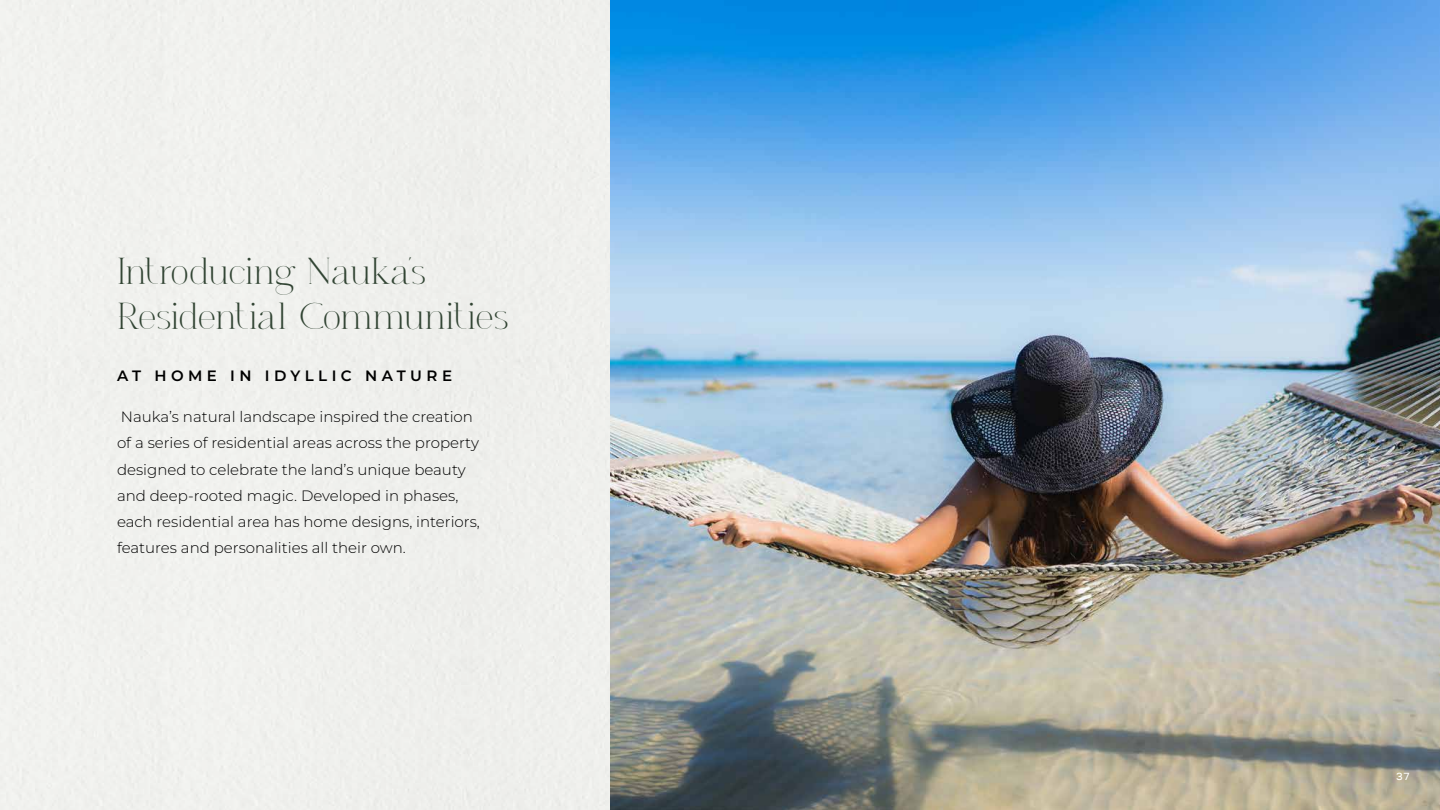
<style>
.page{position:relative;width:1440px;height:810px;background:#fff}
.page>*{position:absolute;margin:0;border:0;box-sizing:border-box;transform-origin:0 0}
.t1{font:37.5px/45px "Afterglow";letter-spacing:-.015em;color:#314433}
.t2{font:300 15px/26.2px "Montserrat";color:#000}
.t3{font:600 15px "Montserrat";letter-spacing:.3em;color:#000}
.t4{font:11.25px "Nord";color:#fff}
</style>
<div class="page">
<div style="left:0;top:0;width:611px;height:810px;background:#f0f0ed"></div>
<img style="left:611px;top:0;width:829px;height:810px">
<h1 class="t1" style="left:117px;top:251px;width:394px">Introducing Nauka’s<br>Residential Communities</h1>
<p class="t3" style="left:117px;top:365px;width:337px">AT HOME IN IDYLLIC NATURE</p>
<p class="t2" style="left:117px;top:403px;width:364px">Nauka’s natural landscape inspired the creation of a series of residential areas across the property designed to celebrate the land’s unique beauty and deep-rooted magic. Developed in phases, each residential area has home designs, interiors, features and personalities all their own.</p>
<p class="t4" style="left:1396px;top:770px;width:16px">37</p>
</div>
